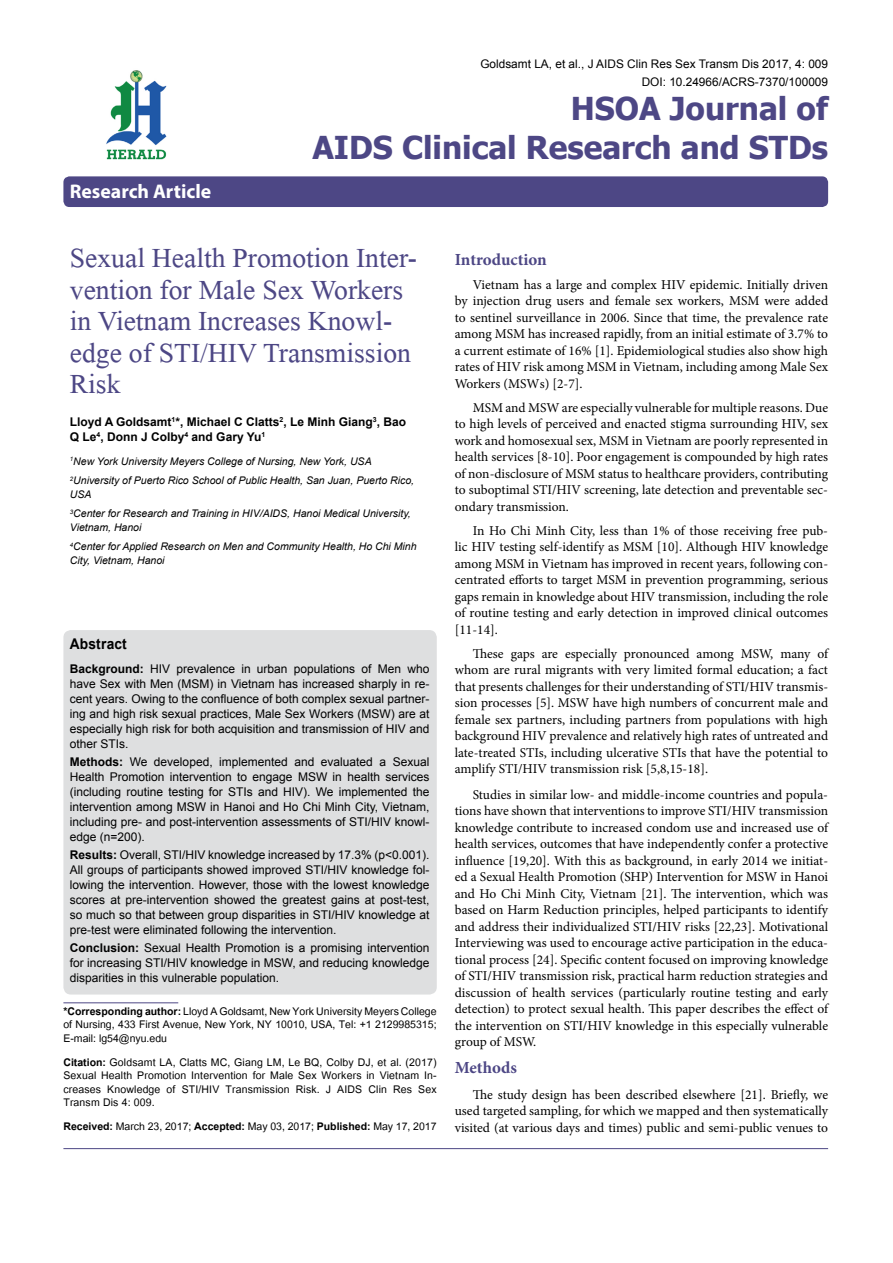
<style>
.page{position:relative;width:893px;height:1263px;background:#fff}
.page>*{position:absolute;margin:0;border:0;box-sizing:border-box;transform-origin:0 0}
.t1{font:41.25px/31.5px "Microsoft Himalaya";color:#4d4785}
.t2{font:700 31.5px/39px "Tahoma";color:#4d4785;text-align:right}
.t3{font:700 19.8px "Myriad Hebrew";color:#fff}
.t4{font:700 16.95px "Minion Pro";color:#4d4785}
.t5{font:700 14.85px "Arial";letter-spacing:.015em;color:#000;scale:.93 1}
.t6{font:14.7px/13.5px "Utsaah";color:#000;text-align:justify}
.t7{font:13.5px/16.5px "Minion Pro";color:#000;text-align:justify}
.t8{font:12px/15px "Arial";color:#000;text-align:justify}
.t9{font:700 12px/15px "Arial";color:#000}
.t10{font:11.85px/18px "Arial";color:#000;text-align:right}
.t11{font:italic 10.5px/19.5px "Arial";color:#000}
.s1{font-weight:700}
</style>
<div class="page">
<div style="left:63px;top:176px;width:765px;height:31px;background:#4d4785;border-radius:6px"></div>
<div style="left:63px;top:630px;width:374px;height:364px;background:#dedfe0;border-radius:8px"></div>
<hr style="left:63px;top:1002px;width:115px;height:1px;background:#4d4785">
<img style="left:106px;top:70px;width:61px;height:90px">
<hr style="left:63px;top:1148px;width:765px;height:1px;background:#4d4785">
<h3 class="t3" style="left:70px;top:180px;width:143px">Research Article</h3>
<p class="t10" style="left:480px;top:55px;width:349px">Goldsamt LA, et al., J AIDS Clin Res Sex Transm Dis 2017, 4: 009<br>DOI: 10.24966/ACRS-7370/100009</p>
<h2 class="t2" style="left:312px;top:87px;width:517px">HSOA Journal of<br>AIDS Clinical Research and STDs</h2>
<h1 class="t1" style="left:70px;top:237px;width:349px">Sexual Health Promotion Inter&shy;vention for Male Sex Workers in Vietnam Increases Knowl&shy;edge of STI/HIV Transmission<br>Risk</h1>
<p class="t9" style="left:70px;top:414px;width:338px">Lloyd A Goldsamt<sup>1</sup>*, Michael C Clatts<sup>2</sup>, Le Minh Giang<sup>3</sup>, Bao<br>Q Le<sup>4</sup>, Donn J Colby<sup>4</sup> and Gary Yu<sup>1</sup></p>
<p class="t11" style="left:70px;top:451px;width:346px"><sup>1</sup>New York University Meyers College of Nursing, New York, USA<br><sup>2</sup>University of Puerto Rico School of Public Health, San Juan, Puerto Rico,</p>
<p class="t11" style="left:70px;top:484px;width:342px">USA<br><sup>3</sup>Center for Research and Training in HIV/AIDS, Hanoi Medical University,</p>
<p class="t11" style="left:70px;top:517px;width:348px">Vietnam, Hanoi<br><sup>4</sup>Center for Applied Research on Men and Community Health, Ho Chi Minh</p>
<p class="t11" style="left:70px;top:550px;width:96px">City, Vietnam, Hanoi</p>
<p class="t5" style="left:70px;top:634px;width:63px">Abstract</p>
<p class="t8" style="left:70px;top:662px;width:361px"><span class="s1">Background:</span> HIV prevalence in urban populations of Men who have Sex with Men (MSM) in Vietnam has increased sharply in re&shy;cent years. Owing to the confluence of both complex sexual partner&shy;ing and high risk sexual practices, Male Sex Workers (MSW) are at especially high risk for both acquisition and transmission of HIV and other STIs.</p>
<p class="t8" style="left:70px;top:755px;width:361px"><span class="s1">Methods:</span> We developed, implemented and evaluated a Sexual Health Promotion intervention to engage MSW in health services (including routine testing for STIs and HIV). We implemented the intervention among MSW in Hanoi and Ho Chi Minh City, Vietnam, including pre- and post-intervention assessments of STI/HIV knowl&shy;edge (n=200).</p>
<p class="t8" style="left:70px;top:848px;width:361px"><span class="s1">Results:</span> Overall, STI/HIV knowledge increased by 17.3% (p&lt;0.001).<br>All groups of participants showed improved STI/HIV knowledge fol&shy;lowing the intervention. However, those with the lowest knowledge scores at pre-intervention showed the greatest gains at post-test, so much so that between group disparities in STI/HIV knowledge at pre-test were eliminated following the intervention.</p>
<p class="t8" style="left:70px;top:941px;width:361px"><span class="s1">Conclusion:</span> Sexual Health Promotion is a promising intervention for increasing STI/HIV knowledge in MSW, and reducing knowledge disparities in this vulnerable population.</p>
<p class="t6" style="left:63px;top:1005px;width:375px"><span class="s1">*Corresponding author:</span> Lloyd A Goldsamt, New York University Meyers College of Nursing, 433 First Avenue, New York, NY 10010, USA, Tel: +1 2129985315; E-mail: lg54@nyu.edu</p>
<p class="t6" style="left:63px;top:1056px;width:375px"><span class="s1">Citation:</span> Goldsamt LA, Clatts MC, Giang LM, Le BQ, Colby DJ, et al. (2017)<br>Sexual Health Promotion Intervention for Male Sex Workers in Vietnam In&shy;creases Knowledge of STI/HIV Transmission Risk. J AIDS Clin Res Sex Transm Dis 4: 009.</p>
<p class="t6" style="left:63px;top:1121px;width:375px"><span class="s1">Received:</span> March 23, 2017; <span class="s1">Accepted:</span> May 03, 2017; <span class="s1">Published:</span> May 17, 2017</p>
<p class="t4" style="left:455px;top:247px;width:94px">Introduction</p>
<p class="t7" style="left:455px;top:276px;width:375px;text-indent:18px">Vietnam has a large and complex HIV epidemic. Initially driven by injection drug users and female sex workers, MSM were added to sentinel surveillance in 2006. Since that time, the prevalence rate among MSM has increased rapidly, from an initial estimate of 3.7% to a current estimate of 16% [1]. Epidemiological studies also show high rates of HIV risk among MSM in Vietnam, including among Male Sex Workers (MSWs) [2-7].</p>
<p class="t7" style="left:455px;top:399px;width:375px;text-indent:18px">MSM and MSW are especially vulnerable for multiple reasons. Due to high levels of perceived and enacted stigma surrounding HIV, sex work and homosexual sex, MSM in Vietnam are poorly represented in health services [8-10]. Poor engagement is compounded by high rates of non-disclosure of MSM status to healthcare providers, contributing to suboptimal STI/HIV screening, late detection and preventable sec&shy;ondary transmission.</p>
<p class="t7" style="left:455px;top:522px;width:375px;text-indent:18px">In Ho Chi Minh City, less than 1% of those receiving free pub&shy;lic HIV testing self-identify as MSM [10]. Although HIV knowledge among MSM in Vietnam has improved in recent years, following con&shy;centrated efforts to target MSM in prevention programming, serious gaps remain in knowledge about HIV transmission, including the role of routine testing and early detection in improved clinical outcomes [11-14].</p>
<p class="t7" style="left:455px;top:645px;width:375px;text-indent:18px">These gaps are especially pronounced among MSW, many of whom are rural migrants with very limited formal education; a fact that presents challenges for their understanding of STI/HIV transmis&shy;sion processes [5]. MSW have high numbers of concurrent male and female sex partners, including partners from populations with high background HIV prevalence and relatively high rates of untreated and late-treated STIs, including ulcerative STIs that have the potential to amplify STI/HIV transmission risk [5,8,15-18].</p>
<p class="t7" style="left:455px;top:786px;width:375px;text-indent:18px">Studies in similar low- and middle-income countries and popula&shy;tions have shown that interventions to improve STI/HIV transmission knowledge contribute to increased condom use and increased use of health services, outcomes that have independently confer a protective influence [19,20]. With this as background, in early 2014 we initiat&shy;ed a Sexual Health Promotion (SHP) Intervention for MSW in Hanoi and Ho Chi Minh City, Vietnam [21]. The intervention, which was based on Harm Reduction principles, helped participants to identify and address their individualized STI/HIV risks [22,23]. Motivational Interviewing was used to encourage active participation in the educa&shy;tional process [24]. Specific content focused on improving knowledge of STI/HIV transmission risk, practical harm reduction strategies and discussion of health services (particularly routine testing and early detection) to protect sexual health. This paper describes the effect of the intervention on STI/HIV knowledge in this especially vulnerable group of MSW.</p>
<p class="t4" style="left:455px;top:1056px;width:64px">Methods</p>
<p class="t7" style="left:455px;top:1086px;width:375px;text-indent:18px">The study design has been described elsewhere [21]. Briefly, we used targeted sampling, for which we mapped and then systematically visited (at various days and times) public and semi-public venues to</p>
</div>
